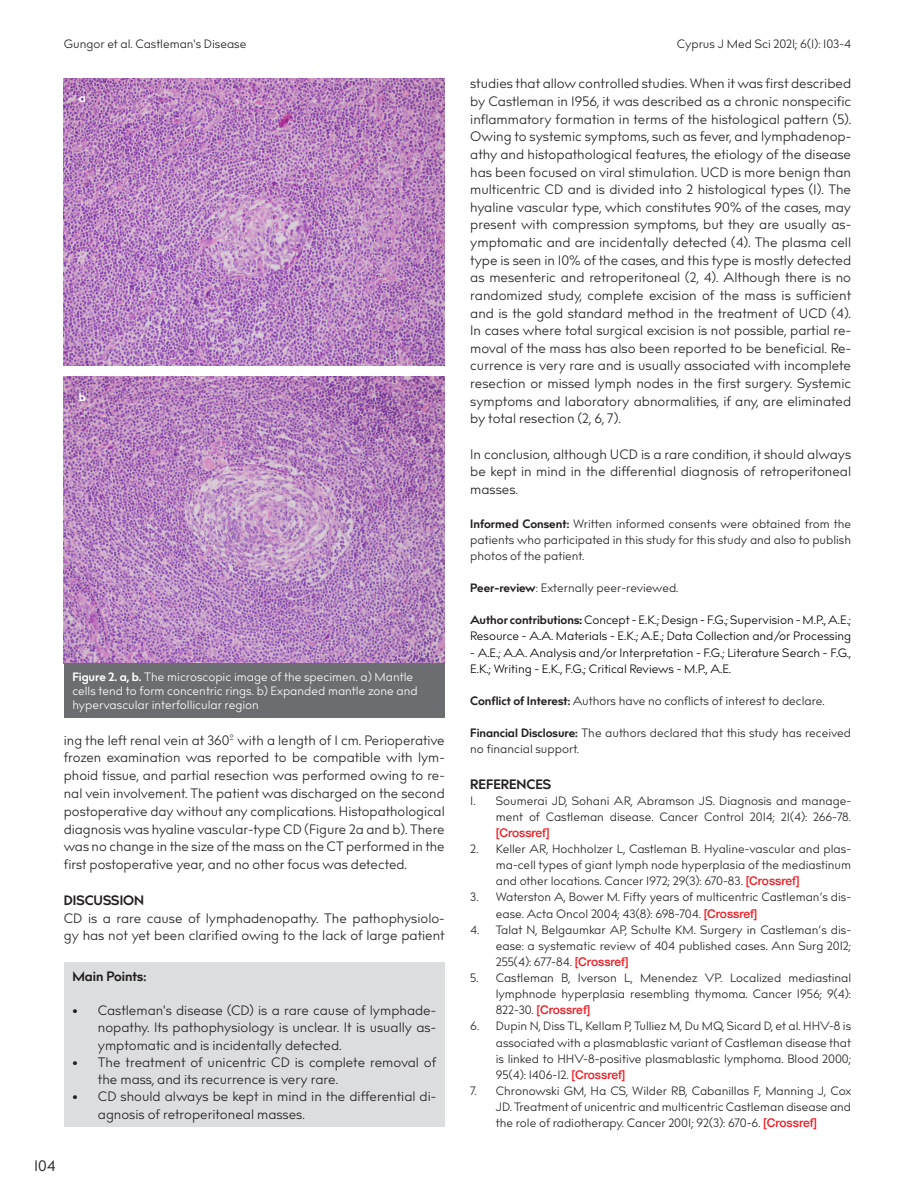
<style>
.page{position:relative;width:915px;height:1191px;background:#fff}
.page>*{position:absolute;margin:0;border:0;box-sizing:border-box;transform-origin:0 0}
.t1{font:15px "billcorporatenarrow";color:#231f20}
.t2{font:13.5px/17.5px "billcorporatenarrow";color:#231f20;text-align:justify}
.t3{font:700 13.5px "billcorporatenarrow";color:#231f20}
.t4{font:12px/16px "billcorporatenarrow";color:#212121;text-align:justify}
.t5{font:12px/16px "billcorporatenarrow";color:#231f20;text-align:justify}
.t6{font:12px/16px "billcorporatenarrow";color:#000}
.t7{font:12px/14.4px "billcorporatenarrow";color:#fff}
.t8{font:700 12px "billcorporatenarrow";color:#fff}
.s1{font-weight:700}
.s2{font-weight:700;color:#231f20}
.s3{font-family:"Helvetica Neue";font-weight:500;color:#ee1d23}
</style>
<div class="page">
<div style="left:64px;top:962px;width:380px;height:165px;background:#dcdddf"></div>
<img style="left:64px;top:377px;width:380px;height:286px">
<div style="left:64px;top:663px;width:380px;height:55px;background:#6c6d70"></div>
<img style="left:64px;top:79px;width:380px;height:286px">
<p class="t5" style="left:64px;top:36px;width:184px">Gungor et al. Castleman's Disease</p>
<p class="t5" style="left:676px;top:36px;width:176px">Cyprus J Med Sci 2021; 6(1): 103-4</p>
<p class="t8" style="left:79px;top:90px;width:9px">a</p>
<p class="t8" style="left:79px;top:388px;width:9px">b</p>
<p class="t7" style="left:72px;top:669px;width:347px"><span class="s1">Figure 2. a, b.</span> The microscopic image of the specimen. a) Mantle cells tend to form concentric rings. b) Expanded mantle zone and hypervascular interfollicular region</p>
<p class="t2" style="left:64px;top:731px;width:382px">ing the left renal vein at 360<sup>º</sup> with a length of 1 cm. Perioperative frozen examination was reported to be compatible with lym&shy;phoid tissue, and partial resection was performed owing to re&shy;nal vein involvement. The patient was discharged on the second postoperative day without any complications. Histopathological diagnosis was hyaline vascular-type CD (Figure 2a and b). There was no change in the size of the mass on the CT performed in the first postoperative year, and no other focus was detected.</p>
<p class="t3" style="left:64px;top:890px;width:82px">DISCUSSION</p>
<p class="t2" style="left:64px;top:909px;width:382px">CD is a rare cause of lymphadenopathy. The pathophysiolo&shy;gy has not yet been clarified owing to the lack of large patient</p>
<p class="t3" style="left:72px;top:966px;width:75px">Main Points:</p>
<p class="t2" style="left:98px;top:1002px;width:340px;text-indent:-26px">• Castleman's disease (CD) is a rare cause of lymphade&shy;nopathy. Its pathophysiology is unclear. It is usually as&shy;ymptomatic and is incidentally detected.</p>
<p class="t2" style="left:98px;top:1054px;width:340px;text-indent:-26px">• The treatment of unicentric CD is complete removal of the mass, and its recurrence is very rare.</p>
<p class="t2" style="left:98px;top:1088px;width:340px;text-indent:-26px">• CD should always be kept in mind in the differential di&shy;agnosis of retroperitoneal masses.</p>
<p class="t2" style="left:470px;top:75px;width:382px">studies that allow controlled studies. When it was first described by Castleman in 1956, it was described as a chronic nonspecific inflammatory formation in terms of the histological pattern (5).<br>Owing to systemic symptoms, such as fever, and lymphadenop&shy;athy and histopathological features, the etiology of the disease has been focused on viral stimulation. UCD is more benign than multicentric CD and is divided into 2 histological types (1). The hyaline vascular type, which constitutes 90% of the cases, may present with compression symptoms, but they are usually as&shy;ymptomatic and are incidentally detected (4). The plasma cell type is seen in 10% of the cases, and this type is mostly detected as mesenteric and retroperitoneal (2, 4). Although there is no randomized study, complete excision of the mass is sufficient and is the gold standard method in the treatment of UCD (4).<br>In cases where total surgical excision is not possible, partial re&shy;moval of the mass has also been reported to be beneficial. Re&shy;currence is very rare and is usually associated with incomplete resection or missed lymph nodes in the first surgery. Systemic symptoms and laboratory abnormalities, if any, are eliminated by total resection (2, 6, 7).</p>
<p class="t2" style="left:470px;top:445px;width:382px">In conclusion, although UCD is a rare condition, it should always be kept in mind in the differential diagnosis of retroperitoneal masses.</p>
<p class="t5" style="left:470px;top:516px;width:382px"><span class="s1">Informed Consent:</span> Written informed consents were obtained from the patients who participated in this study for this study and also to publish photos of the patient.</p>
<p class="t5" style="left:470px;top:580px;width:209px"><span class="s1">Peer-review</span>: Externally peer-reviewed.</p>
<p class="t6" style="left:470px;top:612px;width:382px"><span class="s2">Author contributions</span><span class="s1">:</span> Concept - E.K.; Design - F.G.; Supervision - M.P., A.E.;<br>Resource - A.A. Materials - E.K.; A.E.; Data Collection and/or Processing</p>
<p class="t6" style="left:470px;top:645px;width:382px">- A.E.; A.A. Analysis and/or Interpretation - F.G.; Literature Search - F.G.,<br>E.K.; Writing - E.K., F.G.; Critical Reviews - M.P., A.E.</p>
<p class="t5" style="left:470px;top:693px;width:356px"><span class="s1">Conflict of Interest:</span> Authors have no conflicts of interest to declare.</p>
<p class="t5" style="left:470px;top:725px;width:382px"><span class="s1">Financial Disclosure:</span> The authors declared that this study has received no financial support.</p>
<p class="t3" style="left:470px;top:774px;width:82px">REFERENCES</p>
<p class="t4" style="left:495px;top:793px;width:357px;text-indent:-26px">1. Soumerai JD, Sohani AR, Abramson JS. Diagnosis and manage&shy;ment of Castleman disease. Cancer Control 2014; 21(4): 266-78. <span class="s3">[Crossref]</span></p>
<p class="t4" style="left:495px;top:841px;width:357px;text-indent:-26px">2. Keller AR, Hochholzer L, Castleman B. Hyaline-vascular and plas&shy;ma-cell types of giant lymph node hyperplasia of the mediastinum and other locations. Cancer 1972; 29(3): 670-83. <span class="s3">[Crossref]</span></p>
<p class="t4" style="left:495px;top:889px;width:357px;text-indent:-26px">3. Waterston A, Bower M. Fifty years of multicentric Castleman’s dis&shy;ease. Acta Oncol 2004; 43(8): 698-704. <span class="s3">[Crossref]</span></p>
<p class="t4" style="left:495px;top:922px;width:357px;text-indent:-26px">4. Talat N, Belgaumkar AP, Schulte KM. Surgery in Castleman’s dis&shy;ease: a systematic review of 404 published cases. Ann Surg 2012; 255(4): 677-84. <span class="s3">[Crossref]</span></p>
<p class="t4" style="left:495px;top:970px;width:357px;text-indent:-26px">5. Castleman B, Iverson L, Menendez VP. Localized mediastinal lymphnode hyperplasia resembling thymoma. Cancer 1956; 9(4):<br>822-30. <span class="s3">[Crossref]</span></p>
<p class="t4" style="left:495px;top:1018px;width:357px;text-indent:-26px">6. Dupin N, Diss TL, Kellam P, Tulliez M, Du MQ, Sicard D, et al. HHV-8 is associated with a plasmablastic variant of Castleman disease that is linked to HHV-8-positive plasmablastic lymphoma. Blood 2000; 95(4): 1406-12. <span class="s3">[Crossref]</span></p>
<p class="t4" style="left:495px;top:1083px;width:357px;text-indent:-26px">7. Chronowski GM, Ha CS, Wilder RB, Cabanillas F, Manning J, Cox JD. Treatment of unicentric and multicentric Castleman disease and the role of radiotherapy. Cancer 2001; 92(3): 670-6. <span class="s3">[Crossref]</span></p>
<p class="t1" style="left:34px;top:1154px;width:23px">104</p>
</div>
